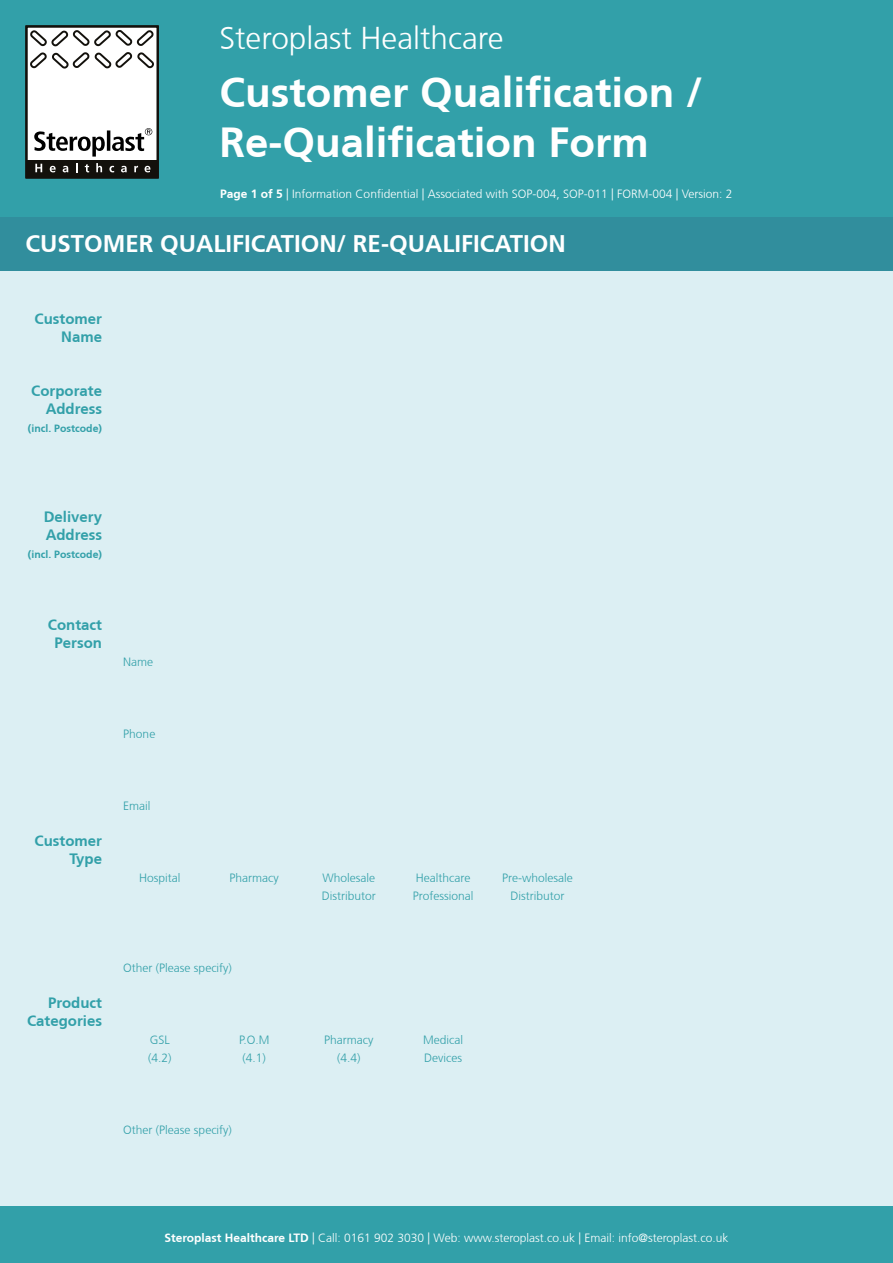
<style>
.page{position:relative;width:893px;height:1263px;background:#fff}
.page>*{position:absolute;margin:0;border:0;box-sizing:border-box;transform-origin:0 0}
.t1{font:700 42px/50.4px "Frutiger CE";color:#fff}
.t2{font:300 31.5px "Frutiger CE";color:#fff}
.t3{font:700 24px "Frutiger CE";color:#fff}
.t4{font:700 15px/18px "Frutiger CE";color:#32a0a9;text-align:right}
.t5{font:300 12px/18px "Frutiger CE";color:#32a0a9}
.t6{font:300 12px "Frutiger CE";color:#fff}
.t7{font:700 10.5px "Frutiger CE";color:#32a0a9}
.s1{font-weight:700}
</style>
<div class="page">
<div style="left:0;top:270px;width:893px;height:993px;background:#dceff3"></div>
<div style="left:0;top:216px;width:893px;height:54px;background:#318e9d"></div>
<div style="left:0;top:0;width:893px;height:216px;background:#32a0a9"></div>
<div style="left:26px;top:26px;width:132px;height:151px;background:#fff"></div>
<div style="left:26px;top:26px;width:133px;height:152px;border:2px solid #13110c"></div>
<svg style="left:28px;top:28px;width:128px;height:43px"></svg>
<div style="left:26px;top:160px;width:131px;height:17px;background:#13110c"></div>
<svg style="left:35px;top:164px;width:7px;height:8px"></svg>
<svg style="left:50px;top:166px;width:6px;height:6px"></svg>
<svg style="left:63px;top:166px;width:5px;height:6px"></svg>
<svg style="left:76px;top:163px;width:2px;height:9px"></svg>
<svg style="left:85px;top:164px;width:4px;height:8px"></svg>
<svg style="left:96px;top:163px;width:6px;height:9px"></svg>
<svg style="left:109px;top:166px;width:5px;height:6px"></svg>
<svg style="left:121px;top:166px;width:6px;height:6px"></svg>
<svg style="left:134px;top:166px;width:4px;height:6px"></svg>
<svg style="left:145px;top:166px;width:5px;height:6px"></svg>
<svg style="left:34px;top:131px;width:71px;height:26px"></svg>
<hr style="left:107px;top:130px;width:3px;height:21px;background:#000">
<svg style="left:112px;top:128px;width:40px;height:23px"></svg>
<div style="left:0;top:1206px;width:893px;height:57px;background:#32a0a9"></div>
<h2 class="t2" style="left:219px;top:20px;width:286px">Steroplast Healthcare</h2>
<h1 class="t1" style="left:219px;top:67px;width:485px">Customer Qualification /<br>Re-Qualification Form</h1>
<p class="t6" style="left:220px;top:187px;width:514px"><span class="s1">Page 1 of 5</span> | Information Confidential | Associated with SOP-004, SOP-011 | FORM-004 | Version: 2</p>
<h3 class="t3" style="left:26px;top:229px;width:542px">CUSTOMER QUALIFICATION/ RE-QUALIFICATION</h3>
<p class="t4" style="left:35px;top:310px;width:69px">Customer<br>Name</p>
<p class="t4" style="left:31px;top:382px;width:72px">Corporate<br>Address</p>
<p class="t7" style="left:28px;top:422px;width:76px">(incl. Postcode)</p>
<p class="t4" style="left:44px;top:508px;width:60px;text-align:left">Delivery<br>Address</p>
<p class="t7" style="left:28px;top:548px;width:76px">(incl. Postcode)</p>
<p class="t4" style="left:48px;top:616px;width:56px;text-align:center">Contact<br>Person</p>
<p class="t5" style="left:123px;top:653px;width:31px">Name</p>
<p class="t5" style="left:123px;top:725px;width:34px">Phone</p>
<p class="t4" style="left:35px;top:832px;width:69px">Customer<br>Type</p>
<p class="t5" style="left:123px;top:797px;width:29px">Email</p>
<p class="t5" style="left:139px;top:869px;width:43px">Hospital</p>
<p class="t5" style="left:230px;top:869px;width:51px">Pharmacy</p>
<p class="t5" style="left:322px;top:869px;width:55px">Wholesale<br>Distributor</p>
<p class="t5" style="left:413px;top:869px;width:62px">Healthcare<br>Professional</p>
<p class="t5" style="left:502px;top:869px;width:72px;text-align:center">Pre-wholesale<br>Distributor</p>
<p class="t4" style="left:27px;top:994px;width:77px">Product<br>Categories</p>
<p class="t5" style="left:123px;top:959px;width:110px">Other (Please specify)</p>
<p class="t5" style="left:148px;top:1031px;width:25px">GSL (4.2)</p>
<p class="t5" style="left:239px;top:1031px;width:32px">P.O.M (4.1)</p>
<p class="t5" style="left:324px;top:1031px;width:51px;text-align:center">Pharmacy (4.4)</p>
<p class="t5" style="left:423px;top:1031px;width:41px">Medical<br>Devices</p>
<p class="t5" style="left:123px;top:1121px;width:110px">Other (Please specify)</p>
<p class="t6" style="left:164px;top:1231px;width:566px"><span class="s1">Steroplast Healthcare LTD</span> | Call: 0161 902 3030 | Web: www.steroplast.co.uk | Email: info@steroplast.co.uk</p>
</div>
